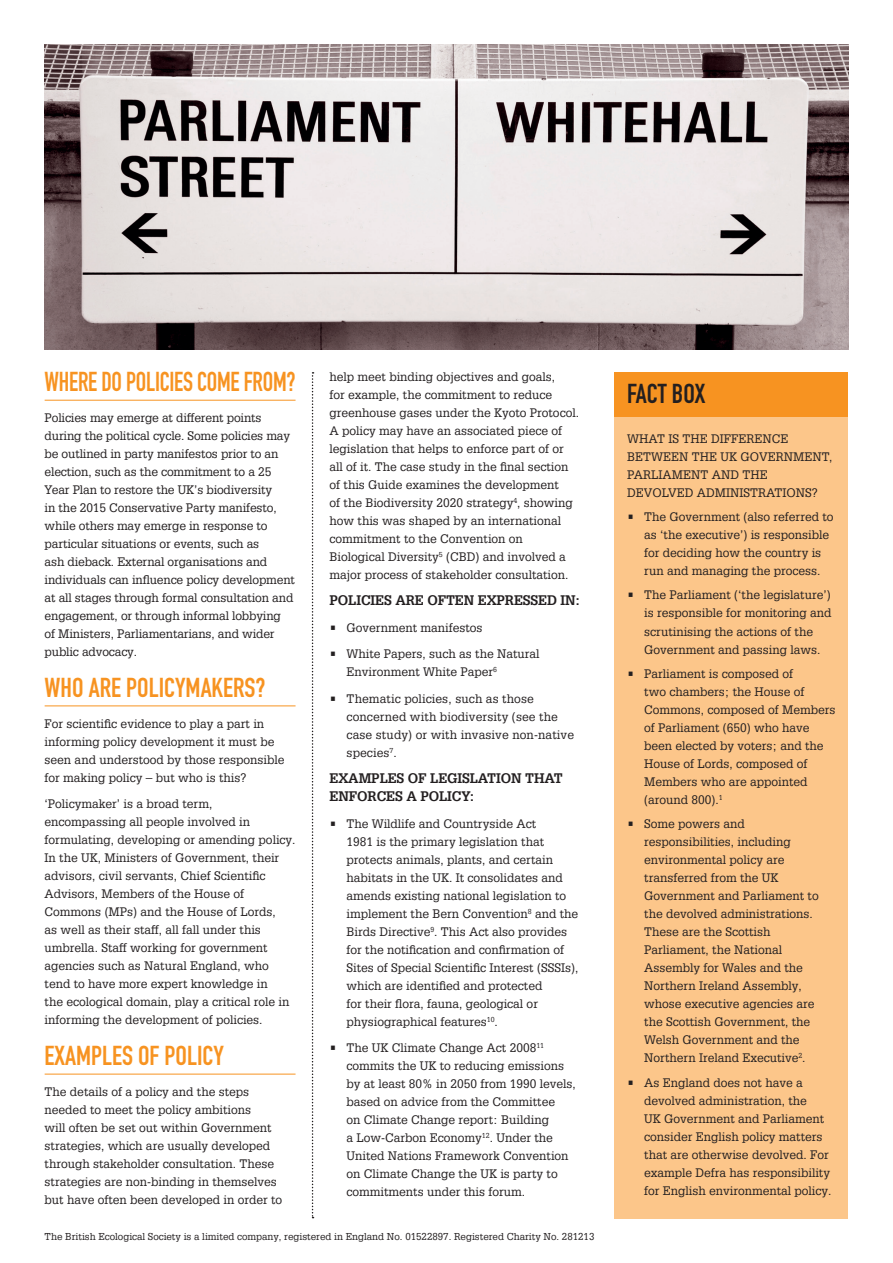
<style>
.page{position:relative;width:893px;height:1263px;background:#fff}
.page>*{position:absolute;margin:0;border:0;box-sizing:border-box;transform-origin:0 0}
.t1{font:27px "DIN Engschrift Std";color:#f79321}
.t2{font:27px "DIN Engschrift Std";color:#f79321;scale:.91 1}
.t3{font:27px "DIN Engschrift Std";color:#231f20}
.t4{font:700 13.5px/18px "Glypha LT Pro";letter-spacing:-.01em;color:#231f20}
.t5{font:12px/18px "Glypha LT Pro";color:#231f20}
.t6{font:9.75px "Glypha LT Pro";color:#231f20}
</style>
<div class="page">
<img style="left:45px;top:45px;width:803px;height:304px">
<div style="left:614px;top:372px;width:234px;height:846px;background:#fcc68a"></div>
<hr style="left:45px;top:400px;width:251px;height:1px;background:#f79321">
<hr style="left:45px;top:705px;width:251px;height:1px;background:#f79321">
<hr style="left:45px;top:1074px;width:251px;height:1px;background:#f79321">
<div style="left:614px;top:372px;width:234px;height:45px;background:#f79321"></div>
<svg style="left:312px;top:372px;width:2px;height:846px"></svg>
<h1 class="t2" style="left:45px;top:366px;width:277px">WHERE DO POLICIES COME FROM?</h1>
<p class="t5" style="left:45px;top:409px;width:252px">Policies may emerge at different points during the political cycle. Some policies may be outlined in party manifestos prior to an election, such as the commitment to a 25<br>Year Plan to restore the UK’s biodiversity<br>in the 2015 Conservative Party manifesto, while others may emerge in response to particular situations or events, such as<br>ash dieback. External organisations and individuals can influence policy development at all stages through formal consultation and engagement, or through informal lobbying<br>of Ministers, Parliamentarians, and wider public advocacy.</p>
<h1 class="t1" style="left:45px;top:672px;width:222px">WHO ARE POLICYMAKERS?</h1>
<p class="t5" style="left:45px;top:714px;width:241px">For scientific evidence to play a part in informing policy development it must be seen and understood by those responsible for making policy – but who is this?</p>
<p class="t5" style="left:45px;top:795px;width:252px">‘Policymaker’ is a broad term, encompassing all people involved in formulating, developing or amending policy.<br>In the UK, Ministers of Government, their advisors, civil servants, Chief Scientific Advisors, Members of the House of Commons (MPs) and the House of Lords,<br>as well as their staff, all fall under this umbrella. Staff working for government agencies such as Natural England, who tend to have more expert knowledge in<br>the ecological domain, play a critical role in informing the development of policies.</p>
<h1 class="t1" style="left:45px;top:1040px;width:181px">EXAMPLES OF POLICY</h1>
<p class="t5" style="left:45px;top:1082px;width:239px">The details of a policy and the steps needed to meet the policy ambitions<br>will often be set out within Government strategies, which are usually developed through stakeholder consultation. These strategies are non-binding in themselves but have often been developed in order to</p>
<p class="t5" style="left:330px;top:367px;width:251px">help meet binding objectives and goals,<br>for example, the commitment to reduce greenhouse gases under the Kyoto Protocol.<br>A policy may have an associated piece of legislation that helps to enforce part of or all of it. The case study in the final section of this Guide examines the development<br>of the Biodiversity 2020 strategy<sup>4</sup>, showing how this was shaped by an international commitment to the Convention on Biological Diversity<sup>5</sup> (CBD) and involved a major process of stakeholder consultation.</p>
<p class="t4" style="left:330px;top:591px;width:252px">POLICIES ARE OFTEN EXPRESSED IN:</p>
<p class="t5" style="left:330px;top:618px;width:154px">• Government manifestos</p>
<p class="t5" style="left:347px;top:645px;width:194px;text-indent:-17px">• White Papers, such as the Natural<br>Environment White Paper<sup>6</sup></p>
<p class="t5" style="left:347px;top:689px;width:229px;text-indent:-17px">• Thematic policies, such as those concerned with biodiversity (see the case study) or with invasive non-native species<sup>7</sup>.</p>
<p class="t4" style="left:330px;top:769px;width:235px">EXAMPLES OF LEGISLATION THAT<br>ENFORCES A POLICY:</p>
<p class="t5" style="left:347px;top:814px;width:233px;text-indent:-17px">• The Wildlife and Countryside Act<br>1981 is the primary legislation that protects animals, plants, and certain habitats in the UK. It consolidates and amends existing national legislation to implement the Bern Convention<sup>8</sup> and the Birds Directive<sup>9</sup>. This Act also provides for the notification and confirmation of Sites of Special Scientific Interest (SSSIs), which are identified and protected<br>for their flora, fauna, geological or physiographical features<sup>10</sup>.</p>
<p class="t5" style="left:347px;top:1039px;width:231px;text-indent:-17px">• The UK Climate Change Act 2008<sup>11 </sup>commits the UK to reducing emissions by at least 80% in 2050 from 1990 levels, based on advice from the Committee<br>on Climate Change report: Building<br>a Low-Carbon Economy<sup>12</sup>. Under the United Nations Framework Convention on Climate Change the UK is party to commitments under this forum.</p>
<p class="t6" style="left:45px;top:1231px;width:551px">The British Ecological Society is a limited company, registered in England No. 01522897. Registered Charity No. 281213</p>
<h1 class="t3" style="left:627px;top:378px;width:80px">FACT BOX</h1>
<p class="t5" style="left:627px;top:429px;width:207px">WHAT IS THE DIFFERENCE<br>BETWEEN THE UK GOVERNMENT,<br>PARLIAMENT AND THE<br>DEVOLVED ADMINISTRATIONS?</p>
<p class="t5" style="left:644px;top:508px;width:191px;text-indent:-17px">• The Government (also referred to as ‘the executive’) is responsible for deciding how the country is run and managing the process.</p>
<p class="t5" style="left:644px;top:586px;width:189px;text-indent:-17px">• The Parliament (‘the legislature’) is responsible for monitoring and scrutinising the actions of the Government and passing laws.</p>
<p class="t5" style="left:644px;top:664px;width:193px;text-indent:-17px">• Parliament is composed of<br>two chambers; the House of<br>Commons, composed of Members of Parliament (650) who have been elected by voters; and the<br>House of Lords, composed of<br>Members who are appointed (around 800).<sup>1</sup></p>
<p class="t5" style="left:644px;top:815px;width:176px;text-indent:-17px">• Some powers and responsibilities, including environmental policy are transferred from the UK<br>Government and Parliament to the devolved administrations.<br>These are the Scottish<br>Parliament, the National<br>Assembly for Wales and the<br>Northern Ireland Assembly, whose executive agencies are the Scottish Government, the<br>Welsh Government and the<br>Northern Ireland Executive<sup>2</sup>.</p>
<p class="t5" style="left:644px;top:1073px;width:189px;text-indent:-17px">• As England does not have a devolved administration, the<br>UK Government and Parliament consider English policy matters that are otherwise devolved. For example Defra has responsibility for English environmental policy.</p>
</div>
